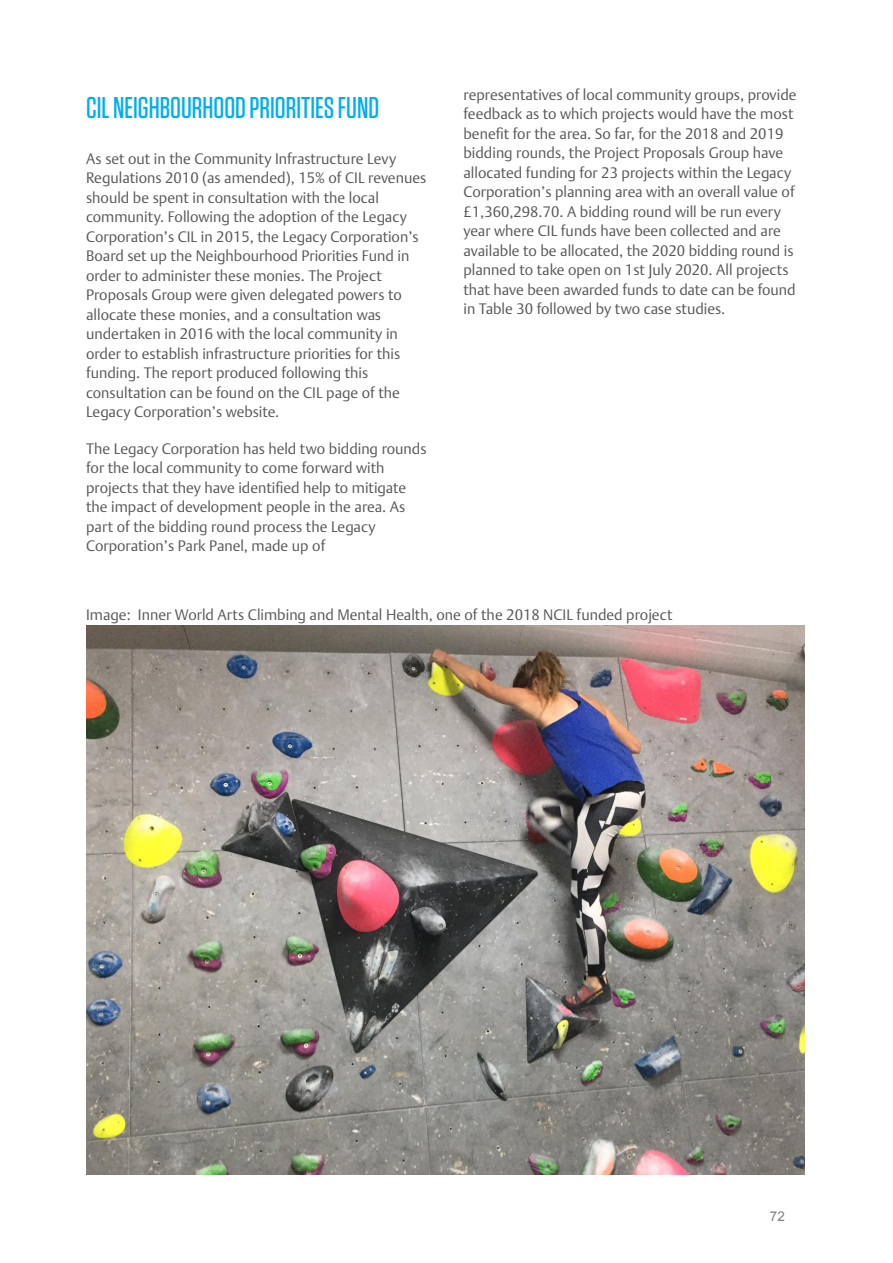
<style>
.page{position:relative;width:893px;height:1263px;background:#fff}
.page>*{position:absolute;margin:0;border:0;box-sizing:border-box;transform-origin:0 0}
.Sub-heading_1__green{font:500 30px "Tungsten";color:#00aeef}
.Sub-heading_1__green-2{font:300 15px/19.5px "DTL Argo TOT";color:#57585a}
.t1{font:13.5px "Arial";color:#808080}
</style>
<div class="page">
<img style="left:86px;top:625px;width:718px;height:550px">
<p class="Sub-heading_1__green" style="left:86px;top:92px;width:295px">CIL NEIGHBOURHOOD PRIORITIES FUND</p>
<p class="Sub-heading_1__green-2" style="left:86px;top:149px;width:342px">As set out in the Community Infrastructure Levy Regulations 2010 (as amended), 15% of CIL revenues should be spent in consultation with the local community. Following the adoption of the Legacy Corporation’s CIL in 2015, the Legacy Corporation’s Board set up the Neighbourhood Priorities Fund in order to administer these monies. The Project Proposals Group were given delegated powers to allocate these monies, and a consultation was undertaken in 2016 with the local community in order to establish infrastructure priorities for this funding. The report produced following this consultation can be found on the CIL page of the Legacy Corporation’s website.</p>
<p class="Sub-heading_1__green-2" style="left:86px;top:439px;width:342px">The Legacy Corporation has held two bidding rounds for the local community to come forward with projects that they have identified help to mitigate the impact of development people in the area. As part of the bidding round process the Legacy Corporation’s Park Panel, made up of</p>
<p class="Sub-heading_1__green-2" style="left:463px;top:85px;width:335px">representatives of local community groups, provide feedback as to which projects would have the most benefit for the area. So far, for the 2018 and 2019 bidding rounds, the Project Proposals Group have allocated funding for 23 projects within the Legacy Corporation’s planning area with an overall value of £1,360,298.70. A bidding round will be run every year where CIL funds have been collected and are available to be allocated, the 2020 bidding round is planned to take open on 1st July 2020. All projects that have been awarded funds to date can be found in Table 30 followed by two case studies.</p>
<p class="Sub-heading_1__green-2" style="left:86px;top:605px;width:588px">Image: Inner World Arts Climbing and Mental Health, one of the 2018 NCIL funded project</p>
<p class="t1" style="left:770px;top:1207px;width:17px">72</p>
</div>
